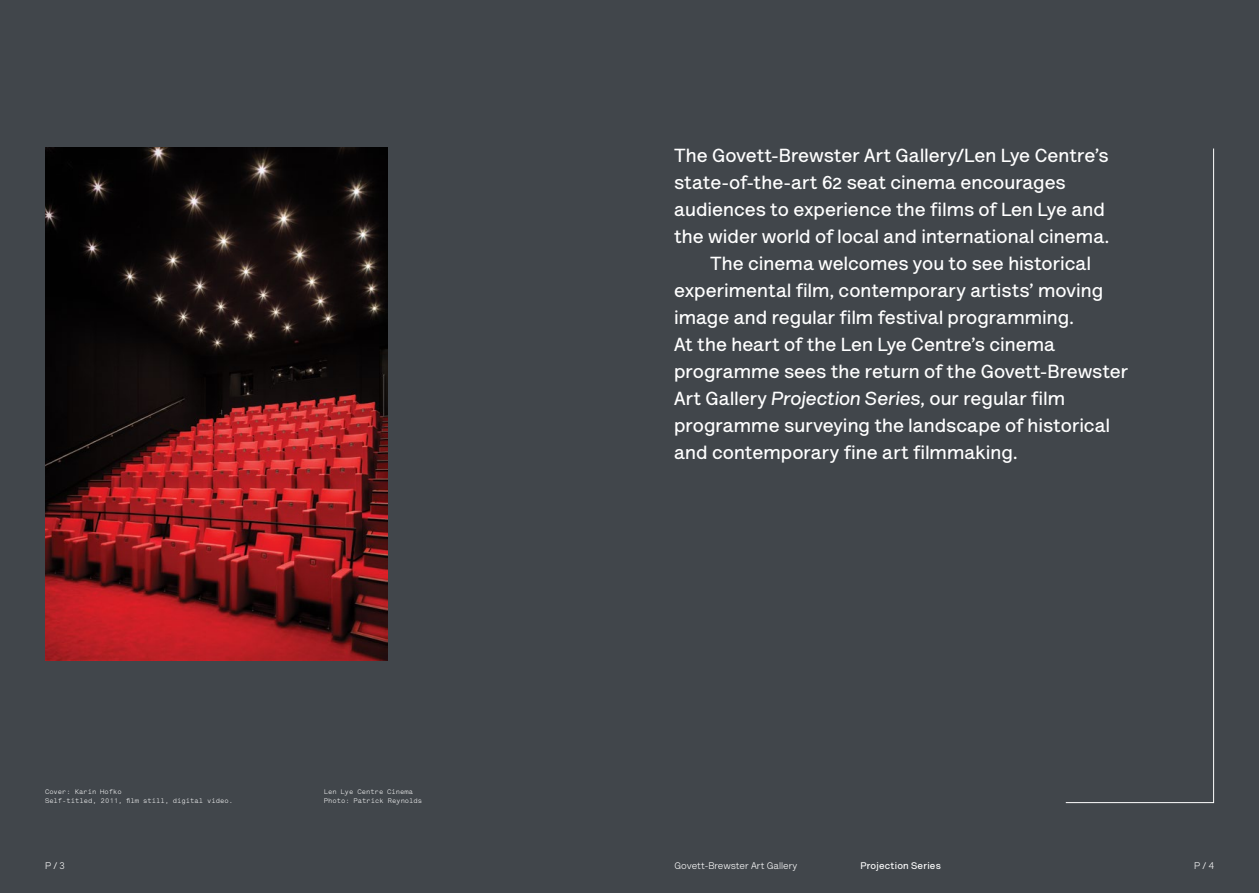
<style>
.page{position:relative;width:1259px;height:893px;background:#41464b}
.page>*{position:absolute;margin:0;border:0;box-sizing:border-box;transform-origin:0 0}
.t1{font:700 19.2px "Lettera Text Pro";color:#fff}
.t2{font:9.75px "Lettera Text Pro";color:#fff}
.t3{font:700 9.75px "Lettera Text Pro";letter-spacing:.02em;color:#fff}
.t4{font:6.75px/9px "Lettera Pro";color:#fff}
.s1{font-style:italic}
</style>
<div class="page">
<svg style="left:1065px;top:148px;width:149px;height:655px"></svg>
<img style="left:46px;top:148px;width:341px;height:513px">
<p class="t4" style="left:45px;top:787px;width:189px">Cover: Karin Hofko<br>Self-titled, 2011, film still, digital video.</p>
<p class="t4" style="left:324px;top:787px;width:100px">Len Lye Centre Cinema<br>Photo: Patrick Reynolds</p>
<p class="t1" style="left:674px;top:141px;width:436px">The Govett-Brewster Art Gallery/Len Lye Centre’s</p>
<p class="t1" style="left:674px;top:168px;width:393px">state-of-the-art 62 seat cinema encourages</p>
<p class="t1" style="left:674px;top:195px;width:432px">audiences to experience the films of Len Lye and</p>
<p class="t1" style="left:674px;top:222px;width:436px">the wider world of local and international cinema.</p>
<p class="t1" style="left:710px;top:249px;width:382px">The cinema welcomes you to see historical</p>
<p class="t1" style="left:674px;top:276px;width:431px">experimental film, contemporary artists’ moving</p>
<p class="t1" style="left:674px;top:303px;width:401px">image and regular film festival programming.</p>
<p class="t1" style="left:674px;top:330px;width:382px">At the heart of the Len Lye Centre’s cinema</p>
<p class="t1" style="left:674px;top:357px;width:455px">programme sees the return of the Govett-Brewster</p>
<p class="t1" style="left:674px;top:384px;width:392px">Art Gallery <span class="s1">Projection Series</span>, our regular film</p>
<p class="t1" style="left:674px;top:411px;width:437px">programme surveying the landscape of historical</p>
<p class="t1" style="left:674px;top:438px;width:345px">and contemporary fine art filmmaking.</p>
<p class="t2" style="left:45px;top:858px;width:21px">P / 3</p>
<p class="t2" style="left:674px;top:858px;width:124px">Govett-Brewster Art Gallery</p>
<p class="t3" style="left:860px;top:858px;width:82px">Projection Series</p>
<p class="t2" style="left:1194px;top:858px;width:21px">P / 4</p>
</div>
